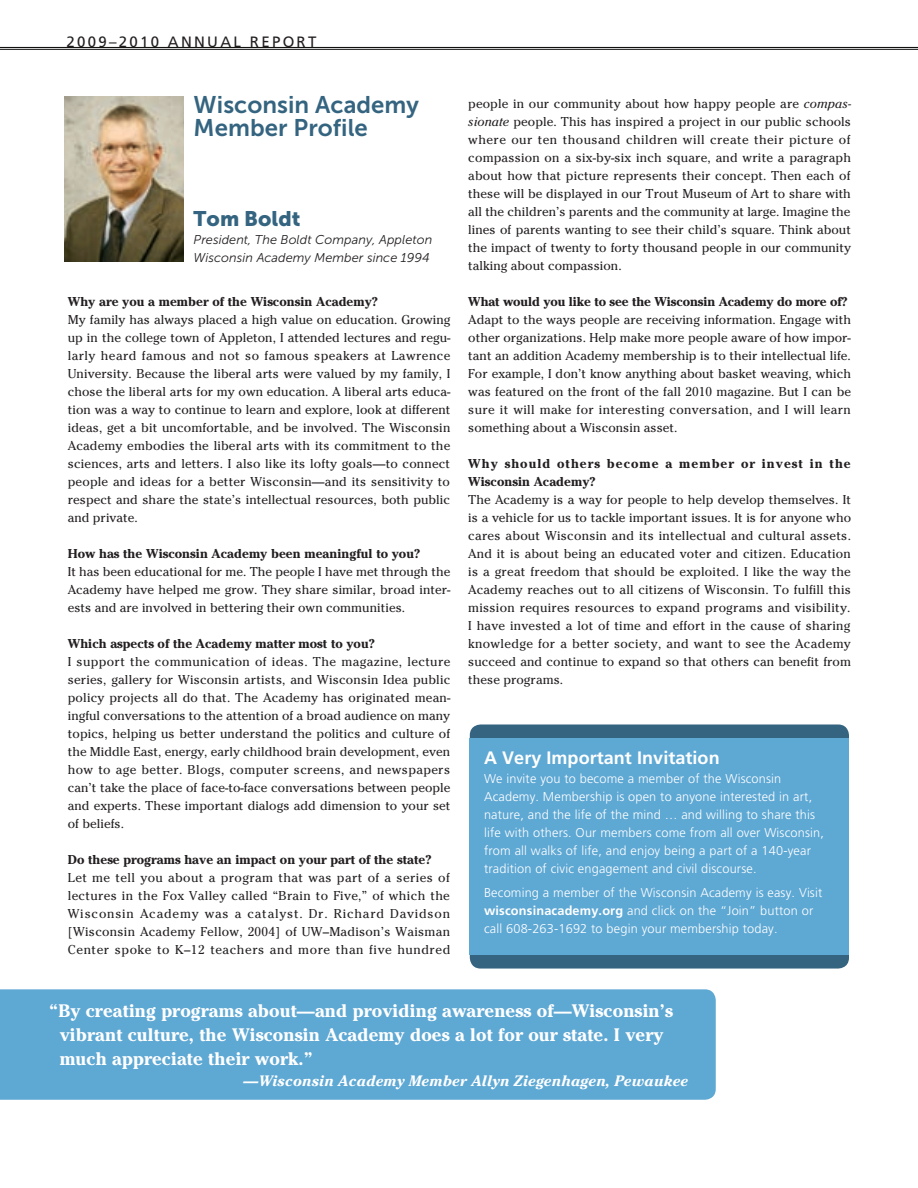
<style>
.page{position:relative;width:918px;height:1188px;background:#fff}
.page>*{position:absolute;margin:0;border:0;box-sizing:border-box;transform-origin:0 0}
.t1{font:24px/22.5px "Museo Sans 700";color:#346480}
.t2{font:21px "Museo Sans 900";color:#346480}
.t3{font:700 18px/24px "Cheltenham";letter-spacing:.01em;color:#fff}
.t4{font:700 18px "Frutiger";letter-spacing:.005em;color:#fff}
.t5{font:italic 700 15px "Cheltenham";letter-spacing:.005em;color:#fff}
.t6{font:15px "Frutiger";letter-spacing:.155em;color:#231f20}
.t7{font:12.75px/18px "Cheltenham";letter-spacing:.005em;color:#231f20;text-align:justify}
.t8{font:300 12.75px/18px "Frutiger";letter-spacing:.015em;color:#fff}
.t9{font:700 12.75px "Cheltenham";letter-spacing:.005em;color:#231f20}
.t10{font:italic 12.75px/18px "Museo Sans 300";letter-spacing:.005em;color:#231f20}
.t11{font:700 12.75px/18px "Cheltenham";letter-spacing:.08em;color:#231f20}
.s1{font-style:italic}
.s2{font-weight:700}
</style>
<div class="page">
<hr style="left:0;top:47px;width:918px;height:1px;background:#040503">
<hr style="left:0;top:49px;width:918px;height:1px;background:#040503">
<img style="left:64px;top:96px;width:120px;height:165px">
<div style="left:0;top:989px;width:716px;height:111px;background:#5ea8d4"></div>
<div style="left:470px;top:724px;width:379px;height:245px;background:#346480;border-radius:11px"></div>
<div style="left:470px;top:738px;width:379px;height:217px;background:#5ea8d4"></div>
<p class="t6" style="left:67px;top:33px;width:115px">2009–2010 ANNUAL</p>
<p class="t6" style="left:250px;top:33px;width:23px">REPO</p>
<p class="t6" style="left:297px;top:33px;width:21px">RT</p>
<h1 class="t1" style="left:194px;top:94px;width:227px">Wisconsin Academy<br>Member Profile</h1>
<h2 class="t2" style="left:194px;top:206px;width:108px">Tom Boldt</h2>
<p class="t10" style="left:194px;top:230px;width:240px">President, The Boldt Company, Appleton<br>Wisconsin Academy Member since 1994</p>
<p class="t9" style="left:68px;top:294px;width:312px">Why are you a member of the Wisconsin Academy?</p>
<p class="t7" style="left:68px;top:311px;width:384px">My family has always placed a high value on education. Growing up in the college town of Appleton, I attended lectures and regu&shy;larly heard famous and not so famous speakers at Lawrence University. Because the liberal arts were valued by my family, I chose the liberal arts for my own education. A liberal arts educa&shy;tion was a way to continue to learn and explore, look at different ideas, get a bit uncomfortable, and be involved. The Wisconsin Academy embodies the liberal arts with its commitment to the sciences, arts and letters. I also like its lofty goals—to connect people and ideas for a better Wisconsin—and its sensitivity to respect and share the state’s intellectual resources, both public and private.</p>
<p class="t9" style="left:68px;top:546px;width:354px">How has the Wisconsin Academy been meaningful to you?</p>
<p class="t7" style="left:68px;top:563px;width:384px">It has been educational for me. The people I have met through the Academy have helped me grow. They share similar, broad inter&shy;ests and are involved in bettering their own communities.</p>
<p class="t9" style="left:68px;top:636px;width:309px">Which aspects of the Academy matter most to you?</p>
<p class="t7" style="left:68px;top:653px;width:384px">I support the communication of ideas. The magazine, lecture series, gallery for Wisconsin artists, and Wisconsin Idea public policy projects all do that. The Academy has originated mean&shy;ingful conversations to the attention of a broad audience on many topics, helping us better understand the politics and culture of the Middle East, energy, early childhood brain development, even how to age better. Blogs, computer screens, and newspapers can’t take the place of face-to-face conversations between people and experts. These important dialogs add dimension to your set of beliefs.</p>
<p class="t9" style="left:68px;top:852px;width:365px">Do these programs have an impact on your part of the state?</p>
<p class="t7" style="left:68px;top:869px;width:384px">Let me tell you about a program that was part of a series of lectures in the Fox Valley called “Brain to Five,” of which the Wisconsin Academy was a catalyst. Dr. Richard Davidson [Wisconsin Academy Fellow, 2004] of UW–Madison’s Waisman Center spoke to K–12 teachers and more than five hundred</p>
<p class="t7" style="left:468px;top:95px;width:384px">people in our community about how happy people are <span class="s1">compas&shy;sionate</span> people. This has inspired a project in our public schools where our ten thousand children will create their picture of compassion on a six-by-six inch square, and write a paragraph about how that picture represents their concept. Then each of these will be displayed in our Trout Museum of Art to share with all the children’s parents and the community at large. Imagine the lines of parents wanting to see their child’s square. Think about the impact of twenty to forty thousand people in our community talking about compassion.</p>
<p class="t9" style="left:468px;top:294px;width:381px">What would you like to see the Wisconsin Academy do more of?</p>
<p class="t7" style="left:468px;top:311px;width:384px">Adapt to the ways people are receiving information. Engage with other organizations. Help make more people aware of how impor&shy;tant an addition Academy membership is to their intellectual life.<br>For example, I don’t know anything about basket weaving, which was featured on the front of the fall 2010 magazine. But I can be sure it will make for interesting conversation, and I will learn something about a Wisconsin asset.</p>
<p class="t11" style="left:468px;top:455px;width:384px">Why should others become a member or invest in the<br>Wisconsin Academy?</p>
<p class="t7" style="left:468px;top:491px;width:384px">The Academy is a way for people to help develop themselves. It is a vehicle for us to tackle important issues. It is for anyone who cares about Wisconsin and its intellectual and cultural assets.<br>And it is about being an educated voter and citizen. Education is a great freedom that should be exploited. I like the way the Academy reaches out to all citizens of Wisconsin. To fulfill this mission requires resources to expand programs and visibility.<br>I have invested a lot of time and effort in the cause of sharing knowledge for a better society, and want to see the Academy succeed and continue to expand so that others can benefit from these programs.</p>
<h3 class="t4" style="left:484px;top:747px;width:237px">A Very Important Invitation</h3>
<p class="t8" style="left:484px;top:769px;width:341px">We invite you to become a member of the Wisconsin Academy. Membership is open to anyone interested in art, nature, and the life of the mind … and willing to share this life with others. Our members come from all over Wisconsin, from all walks of life, and enjoy being a part of a 140-year tradition of civic engagement and civil discourse.</p>
<p class="t8" style="left:484px;top:884px;width:340px">Becoming a member of the Wisconsin Academy is easy. Visit <span class="s2">wisconsinacademy.org</span> and click on the “Join” button or call 608-263-1692 to begin your membership today.</p>
<h3 class="t3" style="left:60px;top:998px;width:615px;text-indent:-10px">“By creating programs about—and providing awareness of—Wisconsin’s vibrant culture, the Wisconsin Academy does a lot for our state. I very much appreciate their work.”</h3>
<p class="t5" style="left:243px;top:1072px;width:447px">—Wisconsin Academy Member Allyn Ziegenhagen, Pewaukee</p>
</div>
